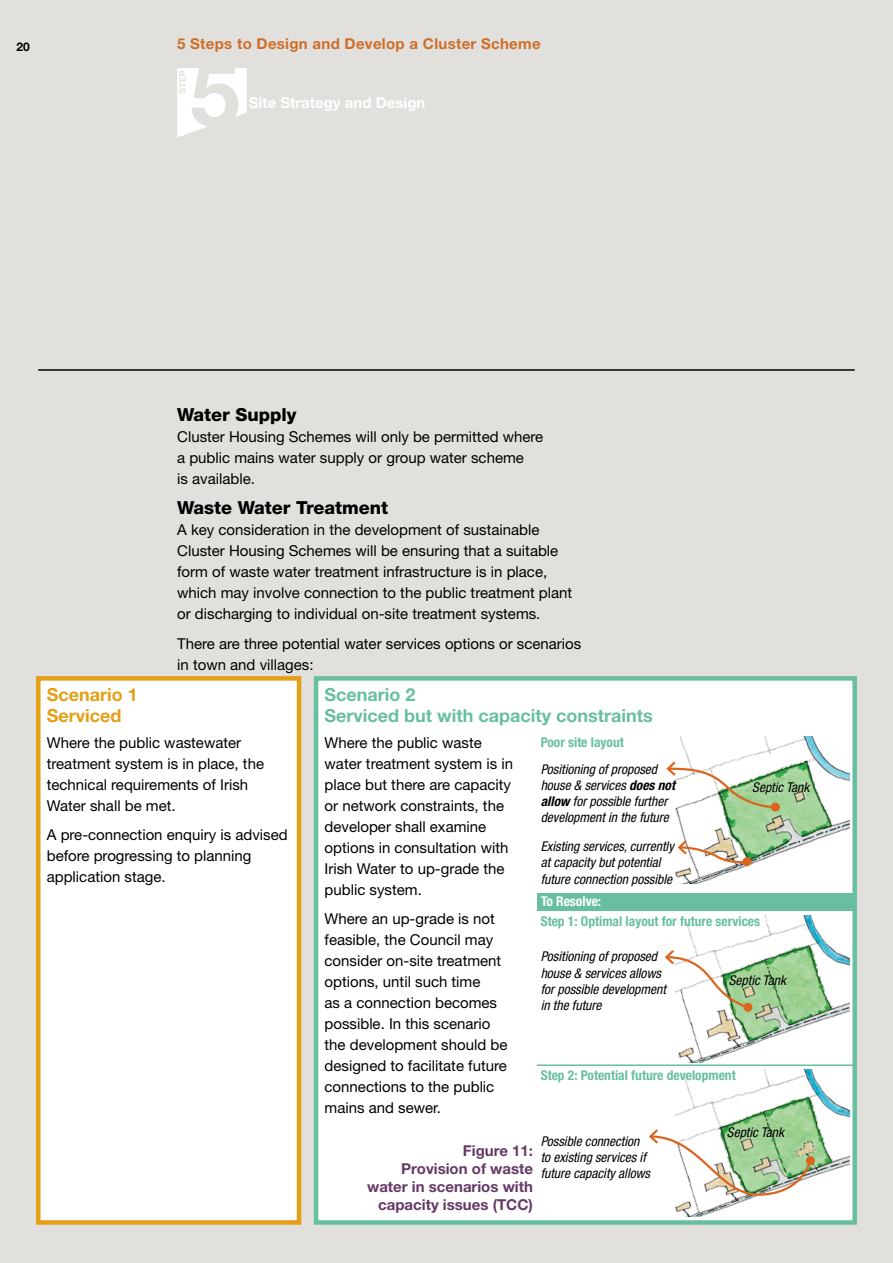
<style>
.page{position:relative;width:893px;height:1263px;background:#e1e0dc}
.page>*{position:absolute;margin:0;border:0;box-sizing:border-box;transform-origin:0 0}
.t1{font:700 18px/21.6px "Helvetica Neue LT Std";color:#68bfa0}
.t2{font:800 18px "Helvetica Neue LT Std";color:#000}
.t3{font:700 18px/21.6px "Helvetica Neue LT Std";color:#e49f15}
.t4{font:15px/21px "Helvetica Neue LT Std";color:#000}
.t5{font:700 15px/18px "Helvetica Neue LT Std";color:#653966;text-align:right}
.t6{font:700 15px "Helvetica Neue LT Std";letter-spacing:.02em;color:#ce6e2a}
.t7{font:700 15px "Helvetica Neue LT Std";color:#fff}
.t8{font:italic condensed 13.5px/16.2px "Helvetica Neue";color:#000}
.t9{font:700 condensed 13.5px "Helvetica Neue";color:#68bfa0}
.t10{font:700 condensed 13.5px "Helvetica Neue";color:#fff}
.t11{font:700 12px "Helvetica Neue LT Std";color:#000}
.s1{font-weight:700}
</style>
<div class="page">
<div style="left:314px;top:676px;width:543px;height:549px;background:#fff;border:4px solid #68bfa0"></div>
<div style="left:36px;top:676px;width:265px;height:549px;background:#fff;border:4px solid #e49f15"></div>
<hr style="left:38px;top:369px;width:817px;height:2px;background:#000">
<svg style="left:177px;top:68px;width:70px;height:69px"></svg>
<img style="left:675px;top:737px;width:174px;height:146px">
<img style="left:675px;top:916px;width:174px;height:147px">
<img style="left:675px;top:1070px;width:174px;height:146px">
<hr style="left:537px;top:1064px;width:318px;height:2px;background:#68bfa0">
<div style="left:771px;top:803px;width:9px;height:9px;background:#dc651e;border-radius:50%"></div>
<svg style="left:666px;top:759px;width:112px;height:50px"></svg>
<div style="left:742px;top:857px;width:9px;height:9px;background:#dc651e;border-radius:50%"></div>
<svg style="left:676px;top:838px;width:73px;height:26px"></svg>
<div style="left:743px;top:1003px;width:9px;height:9px;background:#dc651e;border-radius:50%"></div>
<svg style="left:665px;top:948px;width:85px;height:61px"></svg>
<svg style="left:806px;top:1156px;width:9px;height:9px"></svg>
<img style="left:649px;top:1127px;width:164px;height:70px">
<div style="left:537px;top:894px;width:318px;height:17px;background:#68bfa0"></div>
<p class="t11" style="left:16px;top:39px;width:15px">20</p>
<p class="t6" style="left:177px;top:34px;width:365px">5 Steps to Design and Develop a Cluster Scheme</p>
<p class="t7" style="left:249px;top:93px;width:178px">Site Strategy and Design</p>
<p class="t2" style="left:177px;top:404px;width:121px">Water Supply</p>
<p class="t4" style="left:177px;top:426px;width:368px">Cluster Housing Schemes will only be permitted where a public mains water supply or group water scheme<br>is available.</p>
<p class="t2" style="left:177px;top:497px;width:213px">Waste Water Treatment</p>
<p class="t4" style="left:177px;top:519px;width:397px">A key consideration in the development of sustainable Cluster Housing Schemes will be ensuring that a suitable form of waste water treatment infrastructure is in place, which may involve connection to the public treatment plant or discharging to individual on-site treatment systems.</p>
<p class="t4" style="left:177px;top:633px;width:406px">There are three potential water services options or scenarios in town and villages:</p>
<p class="t1" style="left:325px;top:683px;width:330px">Scenario 2<br>Serviced but with capacity constraints</p>
<p class="t4" style="left:325px;top:731px;width:190px">Where the public waste water treatment system is in place but there are capacity or network constraints, the developer shall examine options in consultation with<br>Irish Water to up-grade the public system.</p>
<p class="t4" style="left:325px;top:908px;width:184px">Where an up-grade is not feasible, the Council may consider on-site treatment options, until such time<br>as a connection becomes possible. In this scenario the development should be designed to facilitate future connections to the public mains and sewer.</p>
<p class="t3" style="left:47px;top:683px;width:93px">Scenario 1<br>Serviced</p>
<p class="t4" style="left:47px;top:731px;width:219px">Where the public wastewater treatment system is in place, the technical requirements of Irish<br>Water shall be met.</p>
<p class="t4" style="left:47px;top:824px;width:242px">A pre-connection enquiry is advised before progressing to planning application stage.</p>
<p class="t9" style="left:541px;top:734px;width:85px">Poor site layout</p>
<p class="t8" style="left:541px;top:761px;width:136px">Positioning of proposed house &amp; services <span class="s1">does not allow</span> for possible further development in the future</p>
<p class="t8" style="left:752px;top:779px;width:59px">Septic Tank</p>
<p class="t8" style="left:541px;top:838px;width:135px">Existing services, currently at capacity but potential future connection possible</p>
<p class="t10" style="left:541px;top:893px;width:62px">To Resolve:</p>
<p class="t9" style="left:541px;top:913px;width:221px">Step 1: Optimal layout for future services</p>
<p class="t8" style="left:541px;top:948px;width:127px">Positioning of proposed house &amp; services allows for possible development in the future</p>
<p class="t8" style="left:729px;top:972px;width:59px">Septic Tank</p>
<p class="t9" style="left:541px;top:1067px;width:196px">Step 2: Potential future development</p>
<p class="t5" style="left:367px;top:1141px;width:167px">Figure 11:<br>Provision of waste water in scenarios with capacity issues (TCC)</p>
<p class="t8" style="left:541px;top:1133px;width:111px">Possible connection to existing services if future capacity allows</p>
<p class="t8" style="left:727px;top:1124px;width:59px">Septic Tank</p>
</div>
